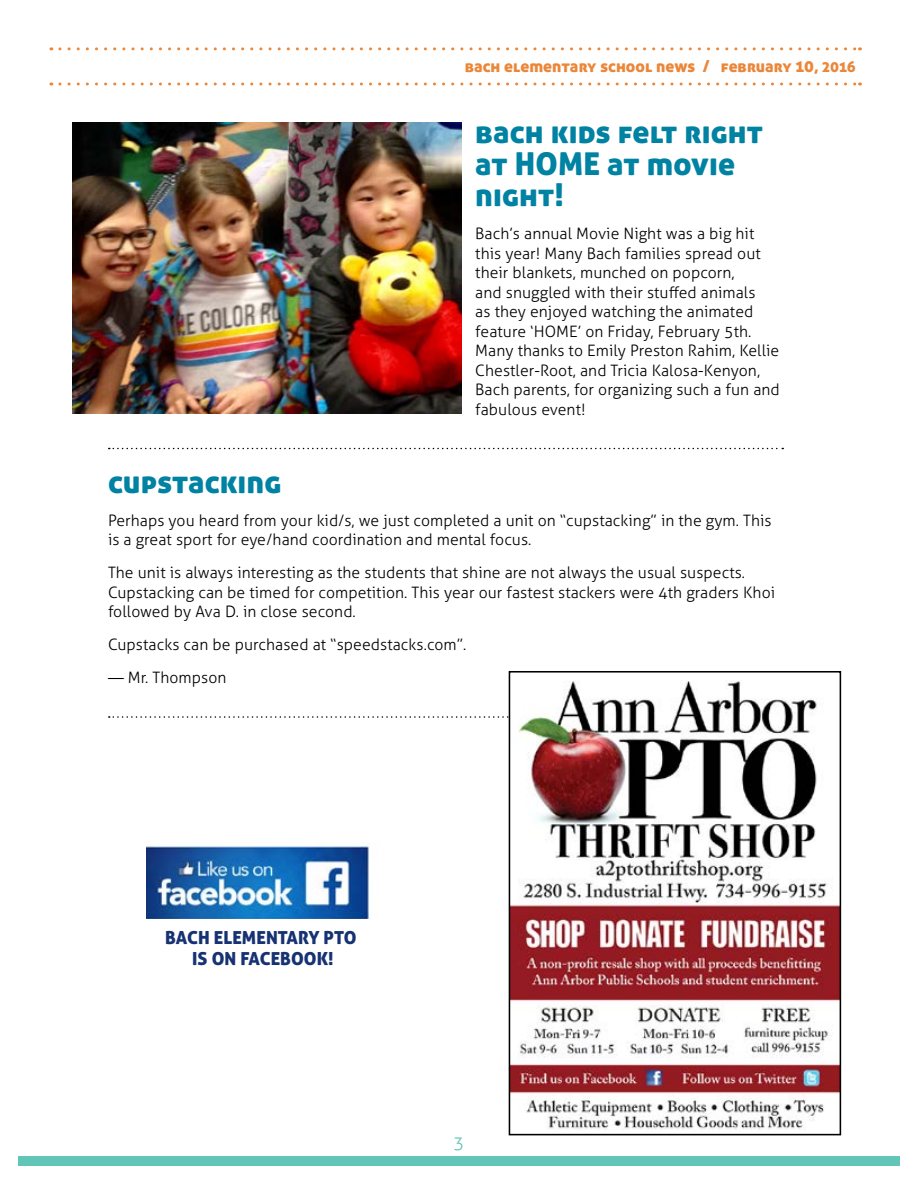
<style>
.page{position:relative;width:918px;height:1188px;background:#fff}
.page>*{position:absolute;margin:0;border:0;box-sizing:border-box;transform-origin:0 0}
.t1{font:31.5px/31.5px "Aller Display";letter-spacing:.005em;color:#0082a3}
.t2{font:18px/21.6px "Aller Display";letter-spacing:.005em;color:#163273;text-align:center}
.t3{font:300 18px "Aller";color:#61c5b8}
.t4{font:16.5px "Aller Display";letter-spacing:.005em;color:#ea873a}
.t5{font:300 15.75px/19.5px "Aller";letter-spacing:.005em;color:#000}
.s1{font-size:15px}
</style>
<div class="page">
<div style="left:18px;top:1156px;width:882px;height:10px;background:#61c5b8"></div>
<svg style="left:60px;top:82px;width:801px;height:4px"></svg>
<svg style="left:60px;top:47px;width:801px;height:3px"></svg>
<svg style="left:109px;top:448px;width:674px;height:1px"></svg>
<svg style="left:109px;top:716px;width:400px;height:2px"></svg>
<img style="left:512px;top:681px;width:326px;height:449px">
<div style="left:509px;top:671px;width:332px;height:464px;border:2px solid #000"></div>
<img style="left:147px;top:845px;width:223px;height:73px">
<img style="left:72px;top:122px;width:390px;height:291px">
<p class="t4" style="left:465px;top:56px;width:393px">bach elementary school news / february 10<span class="s1">, 2016</span></p>
<h1 class="t1" style="left:475px;top:116px;width:289px">bach kids felt right at HOME at movie night!</h1>
<p class="t5" style="left:475px;top:224px;width:306px">Bach’s annual Movie Night was a big hit this year! Many Bach families spread out their blankets, munched on popcorn,<br>and snuggled with their stuffed animals<br>as they enjoyed watching the animated feature ‘HOME’ on Friday, February 5th.<br>Many thanks to Emily Preston Rahim, Kellie Chestler-Root, and Tricia Kalosa-Kenyon, Bach parents, for organizing such a fun and fabulous event!</p>
<h1 class="t1" style="left:108px;top:465px;width:175px">cupstacking</h1>
<p class="t5" style="left:108px;top:510px;width:665px">Perhaps you heard from your kid/s, we just completed a unit on “cupstacking” in the gym. This is a great sport for eye/hand coordination and mental focus.</p>
<p class="t5" style="left:108px;top:563px;width:669px">The unit is always interesting as the students that shine are not always the usual suspects.<br>Cupstacking can be timed for competition. This year our fastest stackers were 4th graders Khoi followed by Ava D. in close second.</p>
<p class="t5" style="left:108px;top:635px;width:360px">Cupstacks can be purchased at “speedstacks.com”.</p>
<p class="t5" style="left:108px;top:668px;width:120px">— Mr. Thompson</p>
<p class="t2" style="left:165px;top:926px;width:193px">BACH ELEMENTARY PTO<br>IS ON FACEBOOK!</p>
<p class="t3" style="left:454px;top:1131px;width:12px">3</p>
</div>
